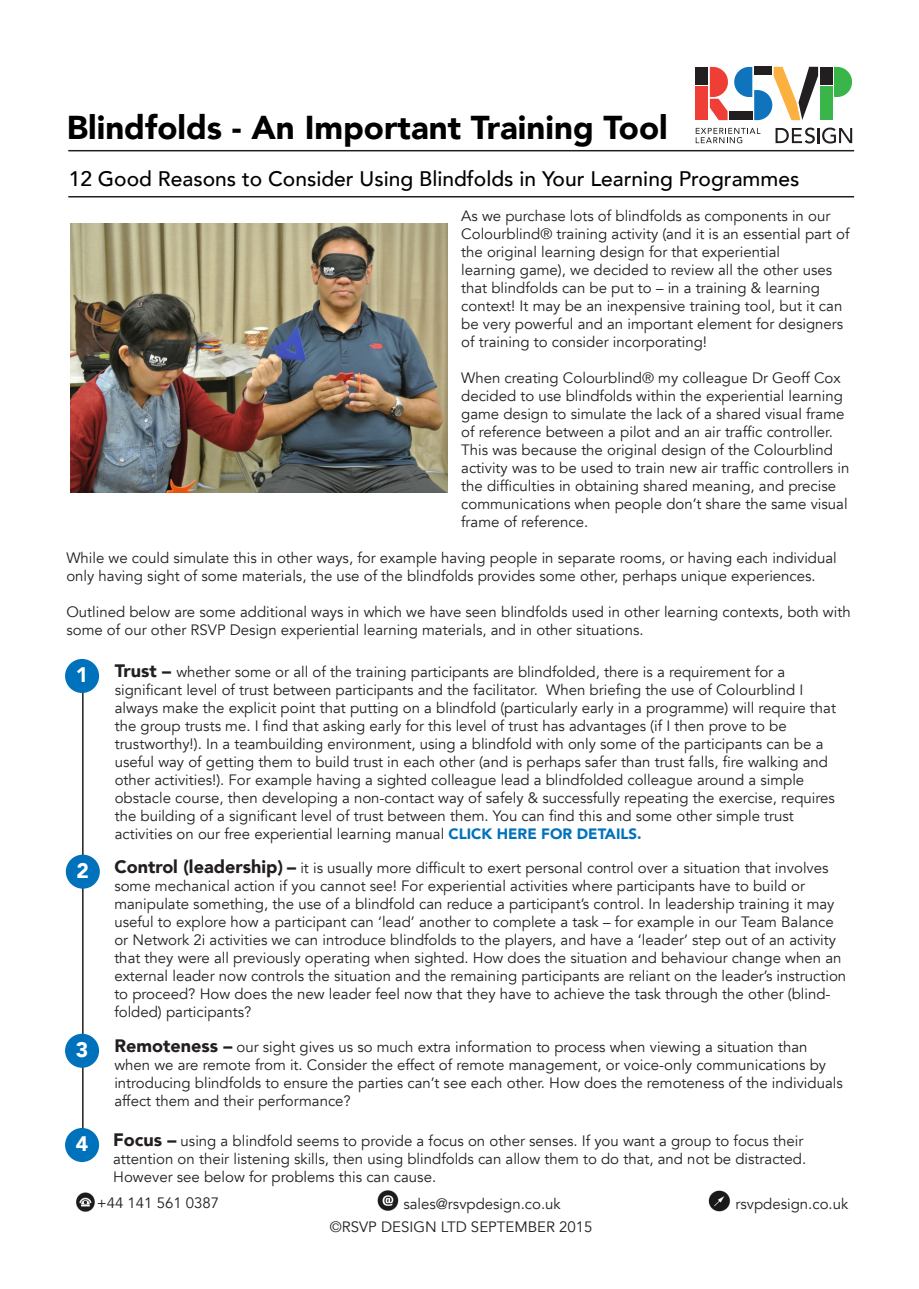
<style>
.page{position:relative;width:919px;height:1289px;background:#fff}
.page>*{position:absolute;margin:0;border:0;box-sizing:border-box;transform-origin:0 0}
.t1{font:900 33px "Avenir";color:#000}
.t2{font:500 21px "Avenir";color:#000}
.t3{font:900 21px "Avenir";color:#fff}
.t4{font:15px/18px "Avenir";color:#231f20}
.s1{font-weight:900;font-size:18px}
.s2{font-weight:900;color:#0072bc}
</style>
<div class="page">
<svg style="left:775px;top:128px;width:77px;height:15px"></svg>
<div style="left:695px;top:67px;width:13px;height:18px;background:#231f20"></div>
<div style="left:729px;top:111px;width:23px;height:9px;background:#231f20"></div>
<div style="left:695px;top:86px;width:13px;height:34px;background:#ee3e35"></div>
<div style="left:819px;top:67px;width:13px;height:17px;background:#231f20"></div>
<div style="left:819px;top:86px;width:13px;height:34px;background:#3ab54a"></div>
<svg style="left:834px;top:67px;width:18px;height:30px"></svg>
<svg style="left:709px;top:67px;width:18px;height:53px"></svg>
<svg style="left:734px;top:67px;width:84px;height:53px"></svg>
<svg style="left:695px;top:128px;width:65px;height:15px"></svg>
<hr style="left:68px;top:150px;width:786px;height:1px;background:#231f20">
<hr style="left:68px;top:196px;width:786px;height:1px;background:#231f20">
<img style="left:70px;top:224px;width:378px;height:268px">
<hr style="left:82px;top:676px;width:2px;height:482px;background:#231f20">
<div style="left:66px;top:659px;width:32px;height:33px;background:#0072bc;border-radius:50%"></div>
<div style="left:65px;top:659px;width:34px;height:34px;border:2px solid #0072bc;border-radius:50%"></div>
<div style="left:67px;top:855px;width:32px;height:32px;background:#0072bc;border-radius:50%"></div>
<div style="left:66px;top:854px;width:34px;height:34px;border:2px solid #0072bc;border-radius:50%"></div>
<div style="left:66px;top:1034px;width:32px;height:32px;background:#0072bc;border-radius:50%"></div>
<div style="left:65px;top:1033px;width:34px;height:34px;border:2px solid #0072bc;border-radius:50%"></div>
<div style="left:66px;top:1128px;width:32px;height:33px;background:#0072bc;border-radius:50%"></div>
<div style="left:65px;top:1127px;width:34px;height:34px;border:2px solid #0072bc;border-radius:50%"></div>
<img style="left:76px;top:1192px;width:19px;height:20px">
<img style="left:377px;top:1190px;width:22px;height:21px">
<img style="left:708px;top:1190px;width:22px;height:22px">
<p class="t1" style="left:67px;top:99px;width:602px">Blindfolds - An Important Training Tool</p>
<p class="t2" style="left:69px;top:160px;width:732px">12 Good Reasons to Consider Using Blindfolds in Your Learning Programmes</p>
<p class="t4" style="left:461px;top:207px;width:389px">As we purchase lots of blindfolds as components in our<br>Colourblind® training activity (and it is an essential part of the original learning design for that experiential</p>
<p class="t4" style="left:461px;top:261px;width:383px">learning game), we decided to review all the other uses that blindfolds can be put to – in a training &amp; learning context! It may be an inexpensive training tool, but it can be very powerful and an important element for designers of training to consider incorporating!</p>
<p class="t4" style="left:461px;top:369px;width:389px">When creating Colourblind® my colleague Dr Geoff Cox decided to use blindfolds within the experiential learning game design to simulate the lack of a shared visual frame of reference between a pilot and an air traffic controller.<br>This was because the original design of the Colourblind activity was to be used to train new air traffic controllers in the difficulties in obtaining shared meaning, and precise communications when people don’t share the same visual frame of reference.</p>
<p class="t4" style="left:66px;top:548px;width:772px">While we could simulate this in other ways, for example having people in separate rooms, or having each individual only having sight of some materials, the use of the blindfolds provides some other, perhaps unique experiences.</p>
<p class="t4" style="left:66px;top:602px;width:785px">Outlined below are some additional ways in which we have seen blindfolds used in other learning contexts, both with some of our other RSVP Design experiential learning materials, and in other situations.</p>
<p class="t3" style="left:76px;top:657px;width:14px">1</p>
<p class="t4" style="left:115px;top:663px;width:672px"><span class="s1">Trust –</span> whether some or all of the training participants are blindfolded, there is a requirement for a</p>
<p class="t4" style="left:115px;top:681px;width:722px">significant level of trust between participants and the facilitator. When briefing the use of Colourblind I always make the explicit point that putting on a blindfold (particularly early in a programme) will require that the group trusts me. I find that asking early for this level of trust has advantages (if I then prove to be</p>
<p class="t4" style="left:115px;top:735px;width:714px">trustworthy!). In a teambuilding environment, using a blindfold with only some of the participants can be a useful way of getting them to build trust in each other (and is perhaps safer than trust falls, fire walking and other activities!). For example having a sighted colleague lead a blindfolded colleague around a simple</p>
<p class="t4" style="left:115px;top:789px;width:721px">obstacle course, then developing a non-contact way of safely &amp; successfully repeating the exercise, requires the building of a significant level of trust between them. You can find this and some other simple trust</p>
<p class="t4" style="left:115px;top:825px;width:528px">activities on our free experiential learning manual <span class="s2">CLICK HERE FOR DETAILS.</span></p>
<p class="t4" style="left:114px;top:858px;width:733px"><span class="s1">Control (leadership) –</span> it is usually more difficult to exert personal control over a situation that involves some mechanical action if you cannot see! For experiential activities where participants have to build or manipulate something, the use of a blindfold can reduce a participant’s control. In leadership training it may useful to explore how a participant can ‘lead’ another to complete a task – for example in our Team Balance or Network 2i activities we can introduce blindfolds to the players, and have a ‘leader’ step out of an activity that they were all previously operating when sighted. How does the situation and behaviour change when an external leader now controls the situation and the remaining participants are reliant on the leader’s instruction to proceed? How does the new leader feel now that they have to achieve the task through the other (blind&shy;folded) participants?</p>
<p class="t3" style="left:77px;top:852px;width:14px">2</p>
<p class="t3" style="left:76px;top:1031px;width:14px">3</p>
<p class="t4" style="left:114px;top:1037px;width:730px"><span class="s1">Remoteness –</span> our sight gives us so much extra information to process when viewing a situation than when we are remote from it. Consider the effect of remote management, or voice-only communications by introducing blindfolds to ensure the parties can’t see each other. How does the remoteness of the individuals affect them and their performance?</p>
<p class="t3" style="left:76px;top:1125px;width:14px">4</p>
<p class="t4" style="left:113px;top:1132px;width:691px"><span class="s1">Focus –</span> using a blindfold seems to provide a focus on other senses. If you want a group to focus their</p>
<p class="t4" style="left:113px;top:1150px;width:694px">attention on their listening skills, then using blindfolds can allow them to do that, and not be distracted.</p>
<p class="t4" style="left:113px;top:1168px;width:324px">However see below for problems this can cause.</p>
<p class="t4" style="left:330px;top:1218px;width:264px">©RSVP DESIGN LTD SEPTEMBER 2015</p>
<p class="t4" style="left:97px;top:1194px;width:124px">+44 141 561 0387</p>
<p class="t4" style="left:403px;top:1194px;width:159px">sales@rsvpdesign.co.uk</p>
<p class="t4" style="left:735px;top:1194px;width:114px">rsvpdesign.co.uk</p>
</div>
